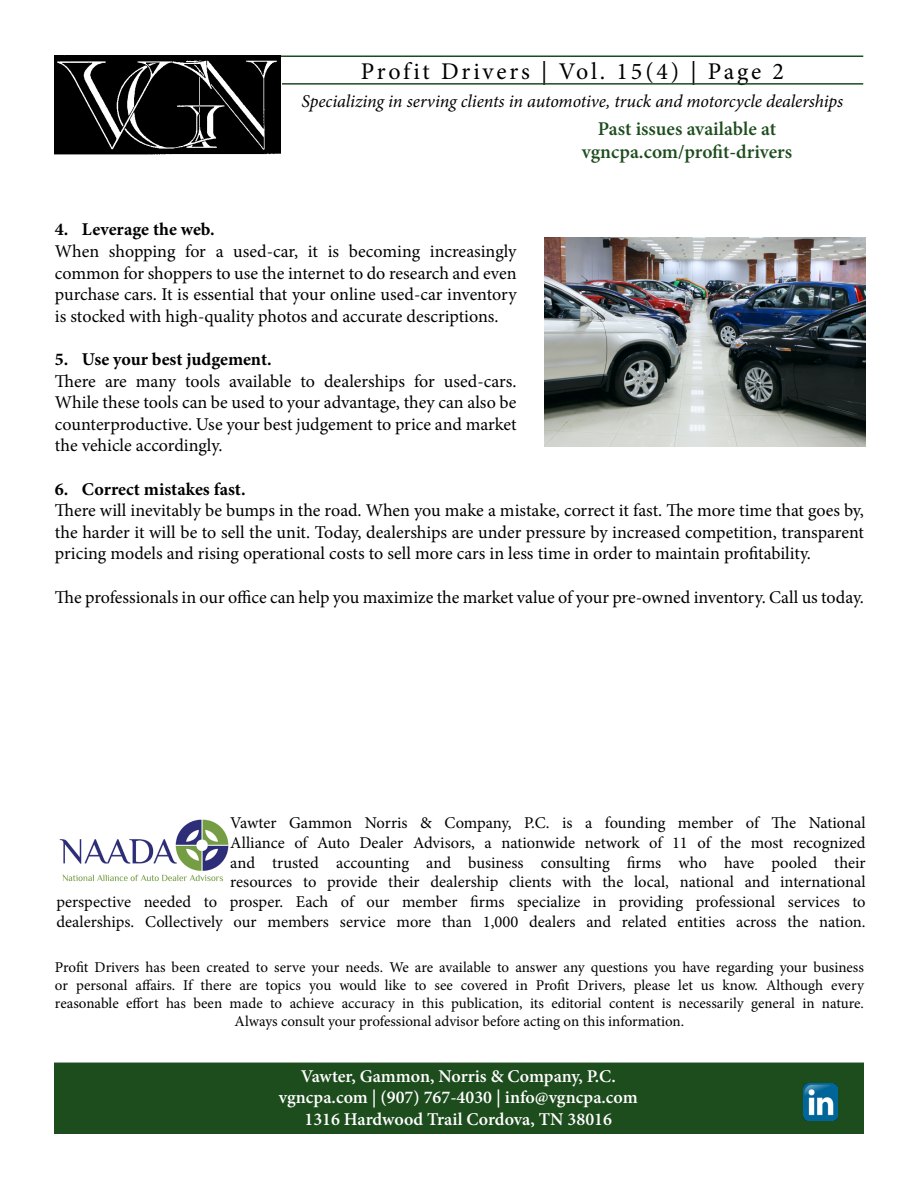
<style>
.page{position:relative;width:918px;height:1188px;background:#fff}
.page>*{position:absolute;margin:0;border:0;box-sizing:border-box;transform-origin:0 0}
.t1{font:24px "Minion Pro";letter-spacing:.115em;color:#000}
.t2{font:600 19.5px/23.4px "Minion Pro";color:#1d4c1d;text-align:center}
.t3{font:18px/21.6px "Minion Pro";letter-spacing:-.005em;color:#000;text-align:justify}
.t4{font:600 18px/21.6px "Minion Pro";color:#fff;text-align:center}
.t5{font:italic 18px "Minion Pro";letter-spacing:-.01em;color:#000}
.t6{font:700 18px "Minion Pro";color:#000}
.t7{font:16.5px/19.8px "Minion Pro";color:#000;text-align:right}
.t8{font:15px/18px "Minion Pro";letter-spacing:-.005em;color:#000;text-align:center}
</style>
<div class="page">
<hr style="left:282px;top:83px;width:581px;height:2px;background:#1d4c1d">
<hr style="left:275px;top:56px;width:588px;height:1px;background:#1d4c1d">
<img style="left:54px;top:55px;width:227px;height:99px">
<div style="left:54px;top:1063px;width:810px;height:71px;background:#1d4c1d"></div>
<img style="left:803px;top:1083px;width:34px;height:37px">
<img style="left:59px;top:819px;width:170px;height:63px">
<img style="left:544px;top:238px;width:322px;height:209px">
<h1 class="t1" style="left:361px;top:55px;width:425px">Profit Drivers | Vol. 15(4) | Page 2</h1>
<p class="t5" style="left:302px;top:89px;width:543px">Specializing in serving clients in automotive, truck and motorcycle dealerships</p>
<p class="t2" style="left:582px;top:117px;width:212px">Past issues available at vgncpa.com/profit-drivers</p>
<p class="t6" style="left:55px;top:217px;width:161px">4. Leverage the web.</p>
<p class="t3" style="left:55px;top:241px;width:463px">When shopping for a used-car, it is becoming increasingly common for shoppers to use the internet to do research and even purchase cars. It is essential that your online used-car inventory is stocked with high-quality photos and accurate descriptions.</p>
<p class="t6" style="left:55px;top:347px;width:218px">5. Use your best judgement.</p>
<p class="t3" style="left:55px;top:370px;width:463px">There are many tools available to dealerships for used-cars.<br>While these tools can be used to your advantage, they can also be counterproductive. Use your best judgement to price and market the vehicle accordingly.</p>
<p class="t6" style="left:55px;top:476px;width:192px">6. Correct mistakes fast.</p>
<p class="t3" style="left:55px;top:500px;width:811px">There will inevitably be bumps in the road. When you make a mistake, correct it fast. The more time that goes by, the harder it will be to sell the unit. Today, dealerships are under pressure by increased competition, transparent pricing models and rising operational costs to sell more cars in less time in order to maintain profitability.</p>
<p class="t3" style="left:55px;top:586px;width:811px">The professionals in our office can help you maximize the market value of your pre-owned inventory. Call us today.</p>
<p class="t7" style="left:56px;top:813px;width:811px">Vawter Gammon Norris &amp; Company, P.C. is a founding member of The National<br>Alliance of Auto Dealer Advisors, a nationwide network of 11 of the most recognized<br>and trusted accounting and business consulting firms who have pooled their<br>resources to provide their dealership clients with the local, national and international<br>perspective needed to prosper. Each of our member firms specialize in providing professional services to dealerships. Collectively our members service more than 1,000 dealers and related entities across the nation.</p>
<p class="t8" style="left:55px;top:959px;width:810px">Profit Drivers has been created to serve your needs. We are available to answer any questions you have regarding your business or personal affairs. If there are topics you would like to see covered in Profit Drivers, please let us know. Although every reasonable effort has been made to achieve accuracy in this publication, its editorial content is necessarily general in nature.<br>Always consult your professional advisor before acting on this information.</p>
<p class="t4" style="left:279px;top:1065px;width:360px">Vawter, Gammon, Norris &amp; Company, P.C. vgncpa.com | (907) 767-4030 | info@vgncpa.com<br>1316 Hardwood Trail Cordova, TN 38016</p>
</div>
